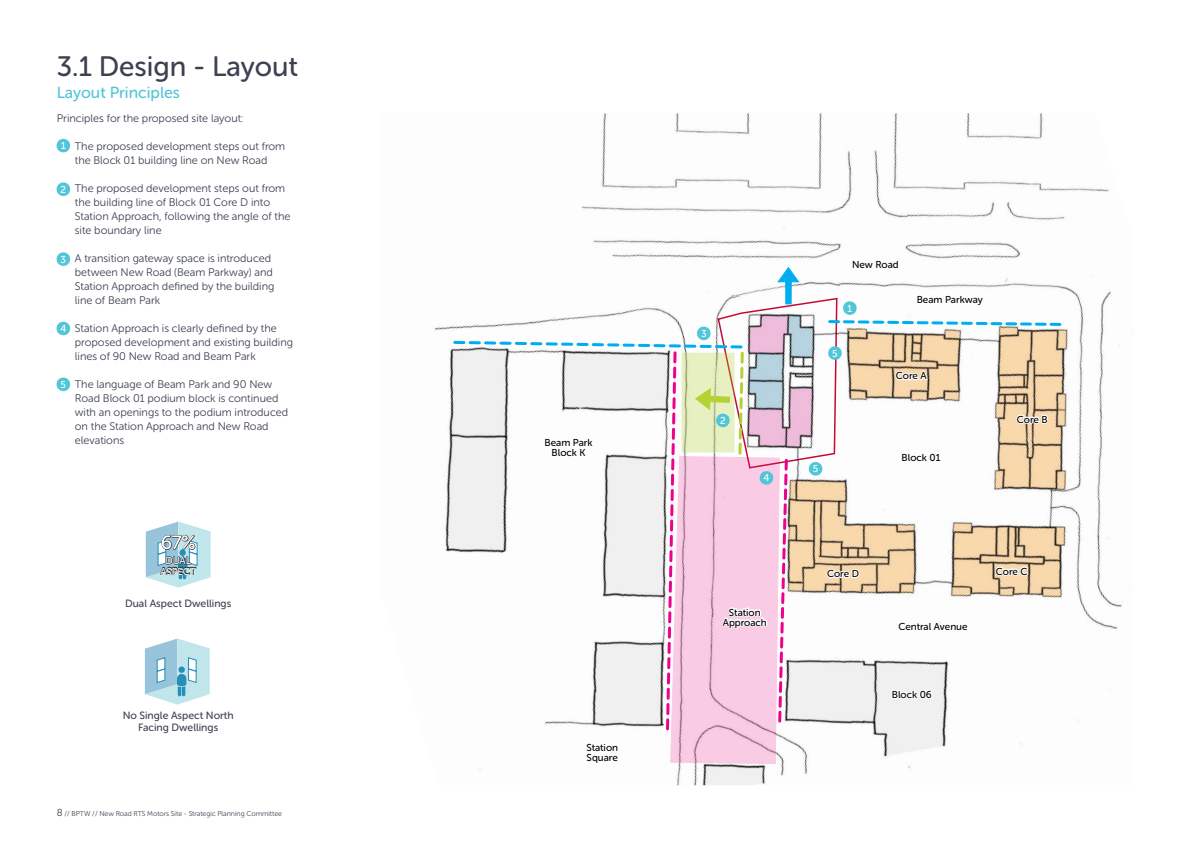
<style>
.page{position:relative;width:1191px;height:842px;background:#fff}
.page>*{position:absolute;margin:0;border:0;box-sizing:border-box;transform-origin:0 0}
.t1{font:28px "Museo Sans Rounded 500";color:#3b4151}
.t2{font:19.1px "Museo Sans Rounded 500";color:#fff}
.t3{font:16px "Museo Sans Rounded 500";color:#51c6d8}
.t4{font:11px/14px "Museo Sans Rounded 300";color:#3b4151}
.t5{font:10.5px/12px "Museo Sans Rounded 500";color:#3b4151;text-align:center}
.t6{font:10.1px/10.5px "Museo Sans Rounded 500";letter-spacing:-.02em;color:#fff;text-align:center}
.t7{font:10px/10px "Museo Sans Rounded 500";color:#000;text-align:center}
.t8{font:10px "Museo Sans Rounded 500";color:#fff}
.t9{font:7px "Museo Sans Rounded 300";color:#3b4151}
.s1{font-family:"Museo Sans Rounded 500";font-size:10px;color:#fff}
.s2{font-size:10px}
</style>
<div class="page">
<img style="left:435px;top:113px;width:688px;height:672px">
<svg style="left:452px;top:259px;width:611px;height:510px"></svg>
<svg style="left:56px;top:138px;width:15px;height:15px"></svg>
<svg style="left:56px;top:182px;width:15px;height:14px"></svg>
<svg style="left:56px;top:252px;width:15px;height:14px"></svg>
<svg style="left:56px;top:321px;width:15px;height:15px"></svg>
<svg style="left:56px;top:377px;width:15px;height:15px"></svg>
<svg style="left:151px;top:568px;width:55px;height:18px"></svg>
<div style="left:149px;top:567px;width:58px;height:20px;border:3px solid #c0e5ea;border-radius:50%"></div>
<svg style="left:145px;top:521px;width:66px;height:59px;background:#a1c0cb"></svg>
<svg style="left:150px;top:685px;width:55px;height:18px"></svg>
<div style="left:148px;top:684px;width:58px;height:20px;border:3px solid #c0e5ea;border-radius:50%"></div>
<svg style="left:144px;top:638px;width:66px;height:59px"></svg>
<h1 class="t1" style="left:57px;top:51px;width:243px">3.1 Design - Layout</h1>
<p class="t3" style="left:57px;top:84px;width:125px">Layout Principles</p>
<p class="t4" style="left:57px;top:111px;width:188px">Principles for the proposed site layout:</p>
<p class="t4" style="left:75px;top:139px;width:212px">The proposed development steps out from the Block 01 building line on New Road</p>
<p class="t4" style="left:57px;top:139px;width:10px">•<span class="s1">1</span></p>
<p class="t8" style="left:61px;top:184px;width:7px">2</p>
<p class="t4" style="left:75px;top:181px;width:217px;text-indent:-18px">• The proposed development steps out from the building line of Block 01 Core D into Station Approach, following the angle of the site boundary line</p>
<p class="t4" style="left:57px;top:251px;width:11px">•<sub>3</sub></p>
<p class="t4" style="left:75px;top:251px;width:201px">A transition gateway space is introduced between New Road (Beam Parkway) and Station Approach defned by the building line of Beam Park</p>
<p class="t4" style="left:57px;top:321px;width:11px">•<span class="s1">4</span></p>
<p class="t4" style="left:75px;top:321px;width:220px">Station Approach is clearly defned by the proposed development and existing building lines of 90 New Road and Beam Park</p>
<p class="t4" style="left:57px;top:377px;width:11px">•<span class="s1">5</span></p>
<p class="t4" style="left:75px;top:377px;width:215px">The language of Beam Park and 90 New<br>Road Block 01 podium block is continued with an openings to the podium introduced on the Station Approach and New Road elevations</p>
<p class="t2" style="left:161px;top:532px;width:36px">67%</p>
<p class="t6" style="left:160px;top:555px;width:37px">DUAL<br>ASPECT</p>
<p class="t5" style="left:125px;top:597px;width:108px">Dual Aspect Dwellings</p>
<p class="t5" style="left:123px;top:709px;width:112px">No Single Aspect North<br>Facing Dwellings</p>
<p class="t9" style="left:57px;top:810px;width:227px"><span class="s2">8</span> // BPTW // New Road RTS Motors Site - Strategic Planning Committee</p>
<p class="t7" style="left:544px;top:437px;width:50px">Beam Park<br>Block K</p>
<p class="t7" style="left:586px;top:742px;width:33px;text-align:left">Station<br>Square</p>
<p class="t8" style="left:701px;top:328px;width:7px">3</p>
<p class="t8" style="left:720px;top:415px;width:7px">2</p>
<p class="t8" style="left:763px;top:472px;width:7px">4</p>
<p class="t7" style="left:723px;top:607px;width:46px">Station<br>Approach</p>
<p class="t7" style="left:852px;top:260px;width:48px">New Road</p>
<p class="t8" style="left:847px;top:303px;width:6px">1</p>
<p class="t7" style="left:916px;top:295px;width:68px">Beam Parkway</p>
<p class="t8" style="left:832px;top:348px;width:7px">5</p>
<p class="t7" style="left:896px;top:371px;width:32px">Core A</p>
<p class="t8" style="left:813px;top:463px;width:7px">5</p>
<p class="t7" style="left:901px;top:452px;width:40px">Block 01</p>
<p class="t7" style="left:1017px;top:414px;width:32px">Core B</p>
<p class="t7" style="left:827px;top:569px;width:33px">Core D</p>
<p class="t7" style="left:996px;top:566px;width:33px">Core C</p>
<p class="t7" style="left:898px;top:622px;width:71px">Central Avenue</p>
<p class="t7" style="left:892px;top:689px;width:41px">Block 06</p>
</div>
